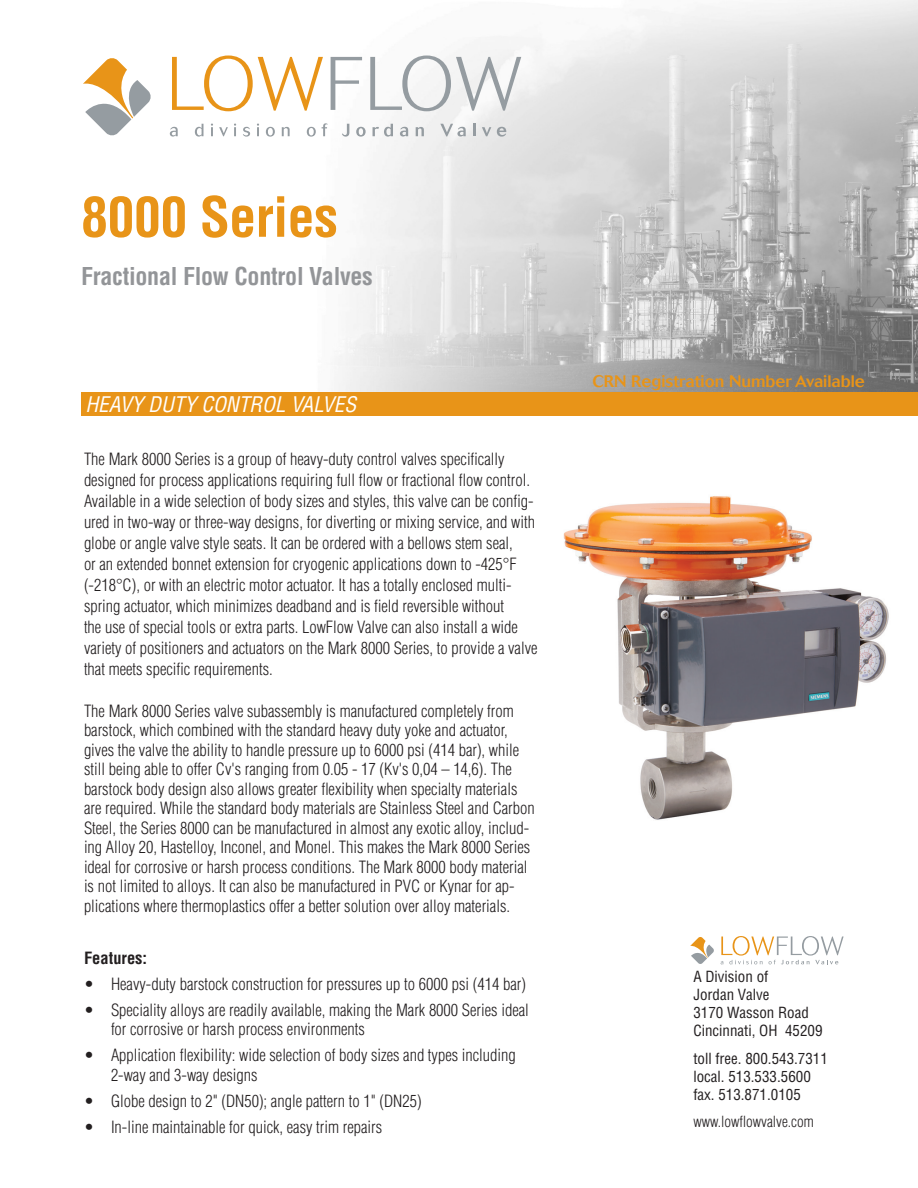
<style>
.page{position:relative;width:918px;height:1188px;background:#fff}
.page>*{position:absolute;margin:0;border:0;box-sizing:border-box;transform-origin:0 0}
.t1{font:700 condensed 54px "Helvetica LT Std";letter-spacing:-.01em;color:#e89418}
.t2{font:700 condensed 24px "Helvetica LT Std";letter-spacing:-.01em;color:#939598}
.t3{font:italic condensed 21px "Helvetica LT Std";color:#fff}
.t4{font:300 condensed 16.5px/19.5px "Helvetica LT Std";color:#231f20}
.t5{font:500 16.5px "Cosmos BQ";color:#e89418}
.t6{font:700 condensed 16.5px "Helvetica LT Std";color:#231f20}
.t7{font:condensed 15px/18px "Helvetica LT Std";color:#231f20}
.t8{font:300 condensed 15px "Helvetica LT Std";color:#231f20}
</style>
<div class="page">
<img style="left:321px;top:0;width:597px;height:392px">
<div style="left:81px;top:392px;width:837px;height:24px;background:#e89418"></div>
<svg style="left:172px;top:56px;width:151px;height:55px"></svg>
<svg style="left:331px;top:57px;width:31px;height:53px"></svg>
<svg style="left:370px;top:56px;width:151px;height:55px"></svg>
<svg style="left:170px;top:127px;width:8px;height:10px"></svg>
<svg style="left:195px;top:124px;width:8px;height:13px"></svg>
<svg style="left:211px;top:124px;width:2px;height:12px"></svg>
<svg style="left:219px;top:127px;width:9px;height:9px"></svg>
<svg style="left:234px;top:124px;width:2px;height:12px"></svg>
<svg style="left:243px;top:127px;width:7px;height:10px"></svg>
<svg style="left:257px;top:124px;width:2px;height:12px"></svg>
<svg style="left:266px;top:127px;width:9px;height:10px"></svg>
<svg style="left:282px;top:127px;width:8px;height:9px"></svg>
<svg style="left:307px;top:127px;width:9px;height:10px"></svg>
<svg style="left:322px;top:123px;width:6px;height:13px"></svg>
<svg style="left:342px;top:124px;width:7px;height:13px"></svg>
<svg style="left:356px;top:127px;width:10px;height:10px"></svg>
<svg style="left:373px;top:124px;width:20px;height:13px"></svg>
<svg style="left:400px;top:127px;width:8px;height:10px"></svg>
<svg style="left:416px;top:127px;width:8px;height:9px"></svg>
<svg style="left:440px;top:124px;width:26px;height:13px"></svg>
<svg style="left:473px;top:124px;width:3px;height:12px"></svg>
<svg style="left:482px;top:127px;width:9px;height:9px"></svg>
<svg style="left:497px;top:127px;width:9px;height:10px"></svg>
<svg style="left:83px;top:58px;width:68px;height:78px"></svg>
<svg style="left:721px;top:936px;width:123px;height:28px"></svg>
<svg style="left:690px;top:937px;width:24px;height:27px"></svg>
<img style="left:563px;top:496px;width:326px;height:324px">
<h1 class="t1" style="left:81px;top:183px;width:259px">8000 Series</h1>
<h2 class="t2" style="left:81px;top:262px;width:293px">Fractional Flow Control Valves</h2>
<p class="t3" style="left:86px;top:391px;width:272px">HEAVY DUTY CONTROL VALVES</p>
<p class="t4" style="left:84px;top:449px;width:455px;line-height:21px">The Mark 8000 Series is a group of heavy-duty control valves specifically designed for process applications requiring full flow or fractional flow control.<br>Available in a wide selection of body sizes and styles, this valve can be config&shy;ured in two-way or three-way designs, for diverting or mixing service, and with globe or angle valve style seats. It can be ordered with a bellows stem seal,<br>or an extended bonnet extension for cryogenic applications down to -425°F (-218°C), or with an electric motor actuator. It has a totally enclosed multi&shy;spring actuator, which minimizes deadband and is field reversible without<br>the use of special tools or extra parts. LowFlow Valve can also install a wide variety of positioners and actuators on the Mark 8000 Series, to provide a valve that meets specific requirements.</p>
<p class="t4" style="left:84px;top:701px;width:452px">The Mark 8000 Series valve subassembly is manufactured completely from barstock, which combined with the standard heavy duty yoke and actuator, gives the valve the ability to handle pressure up to 6000 psi (414 bar), while still being able to offer Cv's ranging from 0.05 - 17 (Kv's 0,04 – 14,6). The barstock body design also allows greater flexibility when specialty materials are required. While the standard body materials are Stainless Steel and Carbon Steel, the Series 8000 can be manufactured in almost any exotic alloy, includ&shy;ing Alloy 20, Hastelloy, Inconel, and Monel. This makes the Mark 8000 Series ideal for corrosive or harsh process conditions. The Mark 8000 body material is not limited to alloys. It can also be manufactured in PVC or Kynar for ap&shy;plications where thermoplastics offer a better solution over alloy materials.</p>
<p class="t6" style="left:84px;top:947px;width:65px">Features:</p>
<p class="t4" style="left:84px;top:974px;width:444px">• Heavy-duty barstock construction for pressures up to 6000 psi (414 bar)</p>
<p class="t4" style="left:111px;top:1000px;width:419px;text-indent:-27px">• Speciality alloys are readily available, making the Mark 8000 Series ideal for corrosive or harsh process environments</p>
<p class="t4" style="left:111px;top:1045px;width:406px;text-indent:-27px">• Application flexibility: wide selection of body sizes and types including<br>2-way and 3-way designs</p>
<p class="t4" style="left:84px;top:1091px;width:339px">• Globe design to 2" (DN50); angle pattern to 1" (DN25)</p>
<p class="t4" style="left:84px;top:1117px;width:300px">• In-line maintainable for quick, easy trim repairs</p>
<p class="t5" style="left:592px;top:372px;width:274px">CRN Registration Number Available</p>
<p class="t7" style="left:693px;top:967px;width:131px">A Division of<br>Jordan Valve<br>3170 Wasson Road<br>Cincinnati, OH 45209</p>
<p class="t7" style="left:693px;top:1049px;width:136px">toll free. 800.543.7311 local. 513.533.5600 fax. 513.871.0105</p>
<p class="t8" style="left:693px;top:1113px;width:122px">www.lowflowvalve.com</p>
</div>
